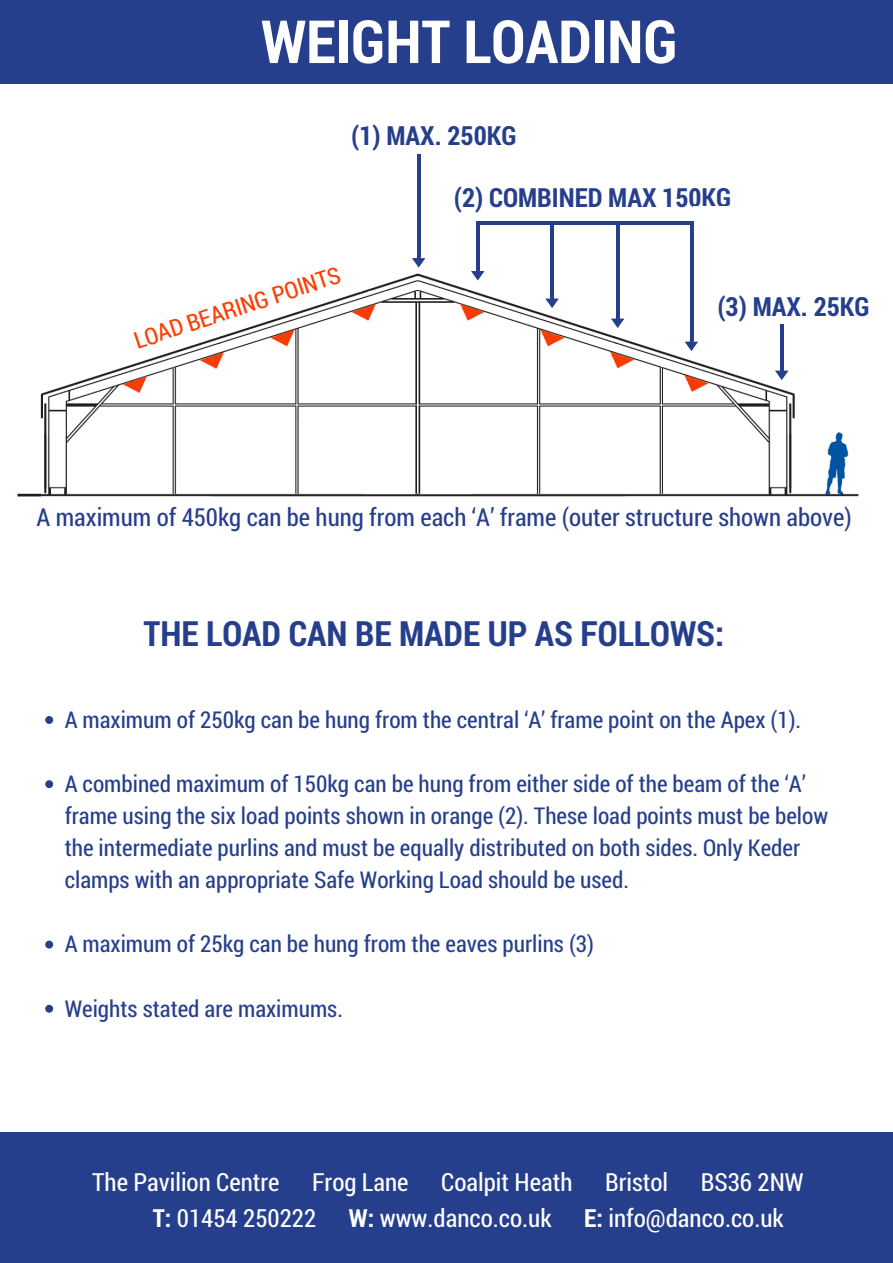
<style>
.page{position:relative;width:893px;height:1263px;background:#fff}
.page>*{position:absolute;margin:0;border:0;box-sizing:border-box;transform-origin:0 0}
.t1{font:700 59.62px "Roboto Condensed";color:#fff}
.t2{font:700 34.8px "Roboto Condensed";color:#263f8c}
.t3{font:700 26.4px "Roboto Condensed";color:#263f8c}
.t4{font:24.97px "Roboto Condensed";color:#fff}
.t5{font:24.83px "Roboto Condensed";color:#263f8c}
.t6{font:23.48px "Roboto Condensed";color:#ff3c00}
.t7{font:23.17px/32.1px "Roboto Condensed";color:#263f8c}
.s1{font-weight:700}
</style>
<div class="page">
<img style="left:17px;top:273px;width:841px;height:224px">
<svg style="left:611px;top:317px;width:13px;height:11px"></svg>
<hr style="left:616px;top:222px;width:4px;height:96px;background:#263f8c">
<svg style="left:412px;top:257px;width:13px;height:11px"></svg>
<hr style="left:417px;top:156px;width:4px;height:101px;background:#263f8c">
<svg style="left:471px;top:270px;width:14px;height:11px"></svg>
<hr style="left:476px;top:224px;width:4px;height:46px;background:#263f8c">
<hr style="left:477px;top:221px;width:222px;height:4px;background:#263f8c">
<div style="left:693px;top:206px;width:57px;height:75px;background:#fff"></div>
<svg style="left:775px;top:369px;width:13px;height:11px"></svg>
<hr style="left:780px;top:326px;width:4px;height:44px;background:#263f8c">
<div style="left:0;top:0;width:893px;height:83px;background:#263f8c"></div>
<svg style="left:685px;top:341px;width:13px;height:10px"></svg>
<hr style="left:690px;top:223px;width:3px;height:118px;background:#263f8c">
<svg style="left:45px;top:716px;width:8px;height:8px"></svg>
<svg style="left:45px;top:780px;width:8px;height:8px"></svg>
<svg style="left:45px;top:941px;width:8px;height:7px"></svg>
<svg style="left:45px;top:1005px;width:8px;height:8px"></svg>
<div style="left:0;top:1132px;width:893px;height:131px;background:#263f8c"></div>
<svg style="left:545px;top:298px;width:14px;height:10px"></svg>
<hr style="left:550px;top:222px;width:4px;height:76px;background:#263f8c">
<h1 class="t1" style="left:261px;top:1px;width:418px">WEIGHT LOADING</h1>
<p class="t3" style="left:351px;top:118px;width:167px">(1) MAX. 250KG</p>
<p class="t3" style="left:454px;top:179px;width:279px">(2) COMBINED MAX 150KG</p>
<p class="t6" style="left:130px;top:325px;width:217px;rotate:-18deg">LOAD BEARING POINTS</p>
<p class="t3" style="left:717px;top:289px;width:154px">(3) MAX. 25KG</p>
<p class="t5" style="left:37px;top:500px;width:817px">A maximum of 450kg can be hung from each ‘A’ frame (outer structure shown above)</p>
<h2 class="t2" style="left:144px;top:609px;width:582px">THE LOAD CAN BE MADE UP AS FOLLOWS:</h2>
<p class="t7" style="left:65px;top:703px;width:738px">A maximum of 250kg can be hung from the central ‘A’ frame point on the Apex (1).</p>
<p class="t7" style="left:65px;top:767px;width:765px">A combined maximum of 150kg can be hung from either side of the beam of the ‘A’ frame using the six load points shown in orange (2). These load points must be below the intermediate purlins and must be equally distributed on both sides. Only Keder clamps with an appropriate Safe Working Load should be used.</p>
<p class="t7" style="left:65px;top:927px;width:531px">A maximum of 25kg can be hung from the eaves purlins (3)</p>
<p class="t7" style="left:65px;top:991px;width:280px">Weights stated are maximums.</p>
<p class="t4" style="left:92px;top:1165px;width:189px">The Pavilion Centre</p>
<p class="t4" style="left:312px;top:1165px;width:98px">Frog Lane</p>
<p class="t4" style="left:441px;top:1165px;width:133px">Coalpit Heath</p>
<p class="t4" style="left:605px;top:1165px;width:65px">Bristol</p>
<p class="t4" style="left:701px;top:1165px;width:104px">BS36 2NW</p>
<p class="t4" style="left:153px;top:1200px;width:165px"><span class="s1">T:</span> 01454 250222</p>
<p class="t4" style="left:349px;top:1200px;width:204px"><span class="s1">W:</span> www.danco.co.uk</p>
<p class="t4" style="left:584px;top:1200px;width:201px"><span class="s1">E:</span> info@danco.co.uk</p>
</div>
